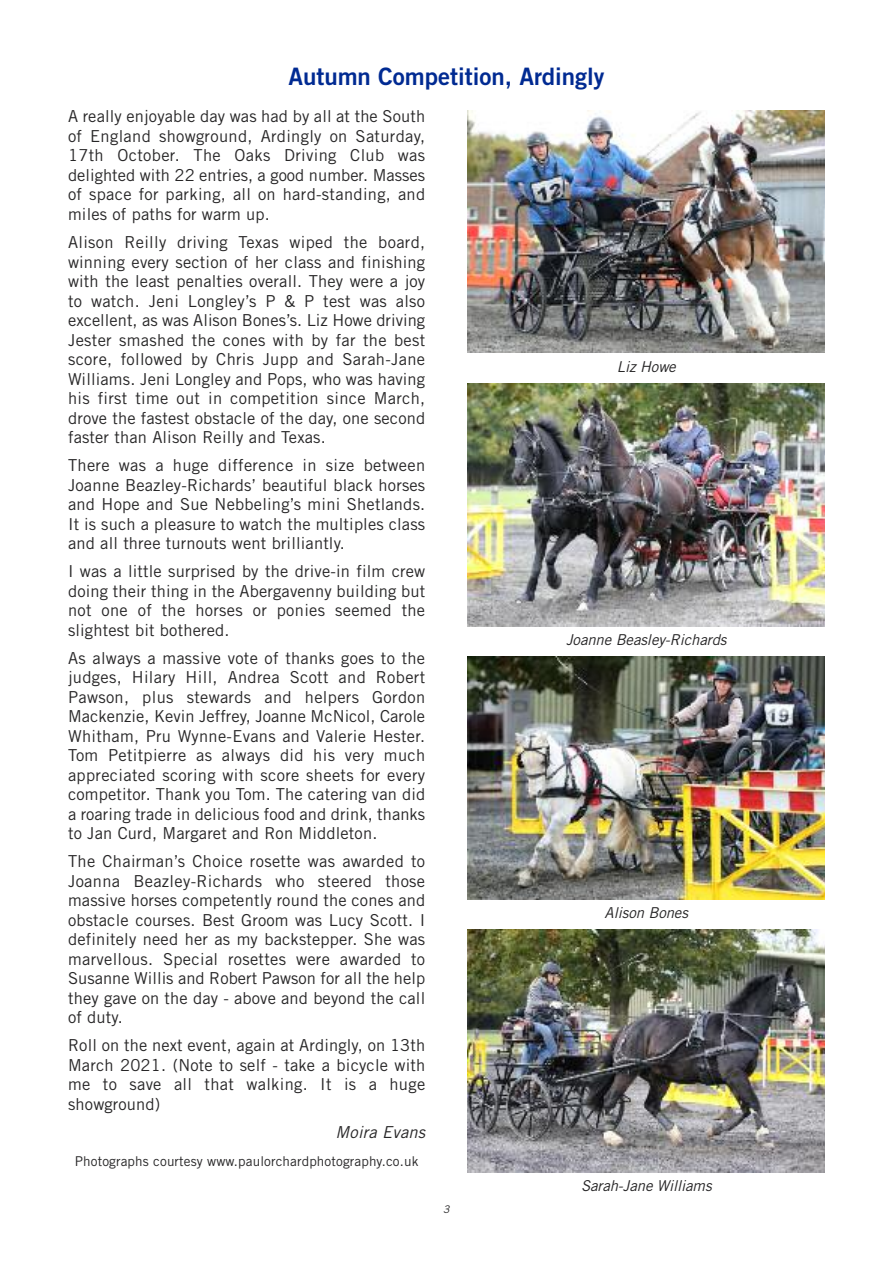
<style>
.page{position:relative;width:893px;height:1263px;background:#fff}
.page>*{position:absolute;margin:0;border:0;box-sizing:border-box;transform-origin:0 0}
.t1{font:24px "Trade Gothic Bold Two";color:#002a92}
.t2{font:16.5px/19.5px "Trade Gothic";letter-spacing:.01em;color:#272627;text-align:justify}
.t3{font:italic 16.5px "Trade Gothic";letter-spacing:.015em;color:#272627}
.t4{font:italic 15px "Trade Gothic";letter-spacing:-.005em;color:#272627}
.t5{font:13.5px "Trade Gothic";letter-spacing:.01em;color:#272627}
.t6{font:italic 10.5px "Trade Gothic";color:#272627}
</style>
<div class="page">
<img style="left:468px;top:111px;width:357px;height:242px">
<img style="left:468px;top:384px;width:357px;height:242px">
<img style="left:468px;top:657px;width:357px;height:242px">
<img style="left:468px;top:930px;width:357px;height:242px">
<h1 class="t1" style="left:288px;top:68px;width:318px">Autumn Competition, Ardingly</h1>
<p class="t2" style="left:68px;top:108px;width:359px">A really enjoyable day was had by all at the South of England showground, Ardingly on Saturday, 17th October. The Oaks Driving Club was delighted with 22 entries, a good number. Masses of space for parking, all on hard-standing, and miles of paths for warm up.</p>
<p class="t2" style="left:68px;top:234px;width:359px">Alison Reilly driving Texas wiped the board, winning every section of her class and finishing with the least penalties overall. They were a joy to watch. Jeni Longley’s P &amp; P test was also excellent, as was Alison Bones’s. Liz Howe driving Jester smashed the cones with by far the best score, followed by Chris Jupp and Sarah-Jane Williams. Jeni Longley and Pops, who was having his first time out in competition since March, drove the fastest obstacle of the day, one second faster than Alison Reilly and Texas.</p>
<p class="t2" style="left:68px;top:457px;width:359px">There was a huge difference in size between Joanne Beazley-Richards’ beautiful black horses and Hope and Sue Nebbeling’s mini Shetlands.<br>It is such a pleasure to watch the multiples class and all three turnouts went brilliantly.</p>
<p class="t2" style="left:68px;top:563px;width:359px">I was a little surprised by the drive-in film crew doing their thing in the Abergavenny building but not one of the horses or ponies seemed the slightest bit bothered.</p>
<p class="t2" style="left:68px;top:649px;width:359px">As always a massive vote of thanks goes to the judges, Hilary Hill, Andrea Scott and Robert Pawson, plus stewards and helpers Gordon Mackenzie, Kevin Jeffrey, Joanne McNicol, Carole Whitham, Pru Wynne-Evans and Valerie Hester.<br>Tom Petitpierre as always did his very much appreciated scoring with score sheets for every competitor. Thank you Tom. The catering van did a roaring trade in delicious food and drink, thanks to Jan Curd, Margaret and Ron Middleton.</p>
<p class="t2" style="left:68px;top:853px;width:359px">The Chairman’s Choice rosette was awarded to Joanna Beazley-Richards who steered those massive horses competently round the cones and obstacle courses. Best Groom was Lucy Scott. I definitely need her as my backstepper. She was marvellous. Special rosettes were awarded to Susanne Willis and Robert Pawson for all the help they gave on the day - above and beyond the call of duty.</p>
<p class="t2" style="left:68px;top:1037px;width:359px">Roll on the next event, again at Ardingly, on 13th March 2021. (Note to self - take a bicycle with me to save all that walking. It is a huge showground)</p>
<p class="t3" style="left:336px;top:1126px;width:91px">Moira Evans</p>
<p class="t5" style="left:75px;top:1156px;width:345px">Photographs courtesy www.paulorchardphotography.co.uk</p>
<p class="t6" style="left:443px;top:1205px;width:8px">3</p>
<p class="t4" style="left:617px;top:361px;width:60px">Liz Howe</p>
<p class="t4" style="left:566px;top:634px;width:162px">Joanne Beasley-Richards</p>
<p class="t4" style="left:605px;top:907px;width:85px">Alison Bones</p>
<p class="t4" style="left:581px;top:1180px;width:132px">Sarah-Jane Williams</p>
</div>
